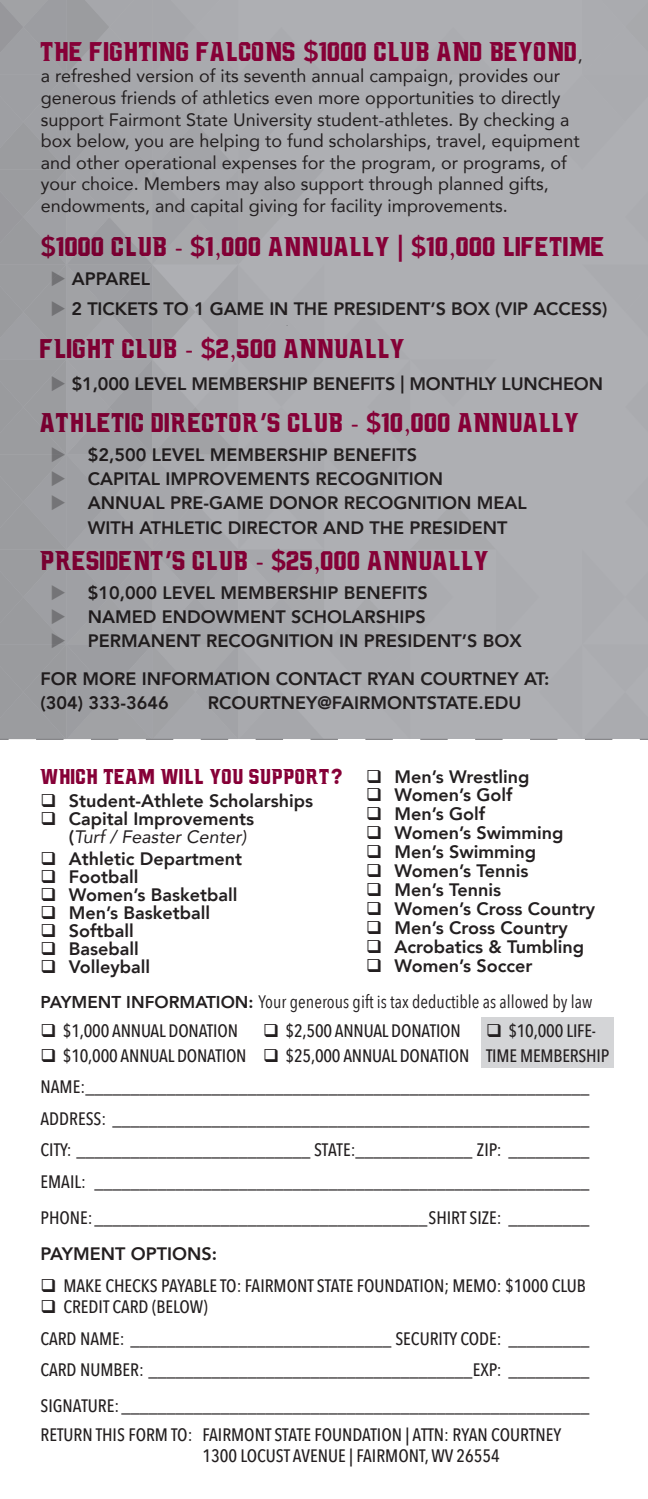
<style>
.page{position:relative;width:648px;height:1499px;background:#fff}
.page>*{position:absolute;margin:0;border:0;box-sizing:border-box;transform-origin:0 0}
.t1{font:27px "NCAA Michigan St Spartans";color:#860037}
.t2{font:21.38px "NCAA Michigan St Spartans";color:#860037}
.t3{font:500 18px "Avenir Next Condensed";color:#231f20}
.t4{font:800 18px "Avenir";color:#231f20}
.t5{font:18px/21.6px "Avenir";color:#231f20}
.t6{font:18px "Avenir Next Condensed";color:#231f20}
.t7{font:italic 18px "Avenir";color:#231f20}
.s1{font-family:"Avenir";font-weight:800}
.s2{font-family:"Avenir";font-size:18px;color:#231f20}
.s3{color:#808083}
.s4{font-family:"Avenir";font-weight:900}
.s5{font-weight:800;font-style:normal}
.s6{font-family:"Avenir";font-weight:800;font-size:17.1px}
</style>
<div class="page">
<div style="left:481px;top:1017px;width:133px;height:50px;background:#d4d5d7"></div>
<svg style="left:0;top:0;width:648px;height:740px"></svg>
<p class="t1" style="left:41px;top:42px;width:544px">THE FIGHTING FALCONS <span class="s1">$</span>1000 CLUB AND BEYOND<span class="s2">,</span></p>
<p class="t5" style="left:41px;top:65px;width:540px">a refreshed version of its seventh annual campaign, provides our generous friends of athletics even more opportunities to directly support Fairmont State University student-athletes. By checking a box below, you are helping to fund scholarships, travel, equipment and other operational expenses for the program, or programs, of your choice. Members may also support through planned gifts, endowments, and capital giving for facility improvements.</p>
<p class="t1" style="left:40px;top:237px;width:567px"><span class="s1">$</span>1000 CLUB - <span class="s1">$</span>1,000 ANNUALLY <span class="s1">| $</span>10,000 LIFETIME</p>
<p class="t4" style="left:51px;top:264px;width:101px"><span class="s3">◆</span> APPAREL</p>
<p class="t4" style="left:51px;top:295px;width:558px"><span class="s3">◆</span> 2 TICKETS TO 1 GAME IN THE PRESIDENT’S BOX (VIP ACCESS)</p>
<p class="t1" style="left:40px;top:338px;width:367px">FLIGHT CLUB - <span class="s1">$</span>2,500 ANNUALLY</p>
<p class="t4" style="left:51px;top:370px;width:554px"><span class="s3">◆</span> $1,000 LEVEL MEMBERSHIP BENEFITS | MONTHLY LUNCHEON</p>
<p class="t1" style="left:40px;top:413px;width:541px">ATHLETIC DIRECTOR<span class="s1">’</span>S CLUB - <span class="s1">$</span>10,000 ANNUALLY</p>
<p class="t4" style="left:51px;top:440px;width:368px"><span class="s3">◆</span> $2,500 LEVEL MEMBERSHIP BENEFITS</p>
<p class="t4" style="left:51px;top:465px;width:394px"><span class="s3">◆</span> CAPITAL IMPROVEMENTS RECOGNITION</p>
<p class="t4" style="left:51px;top:489px;width:478px"><span class="s3">◆</span> ANNUAL PRE-GAME DONOR RECOGNITION MEAL</p>
<p class="t4" style="left:88px;top:513px;width:421px">WITH ATHLETIC DIRECTOR AND THE PRESIDENT</p>
<p class="t1" style="left:40px;top:551px;width:451px">PRESIDENT<span class="s1">’</span>S CLUB - <span class="s1">$</span>25,000 ANNUALLY</p>
<p class="t4" style="left:51px;top:578px;width:379px"><span class="s3">◆</span> $10,000 LEVEL MEMBERSHIP BENEFITS</p>
<p class="t4" style="left:51px;top:602px;width:377px"><span class="s3">◆</span> NAMED ENDOWMENT SCHOLARSHIPS</p>
<p class="t4" style="left:51px;top:627px;width:473px"><span class="s3">◆</span> PERMANENT RECOGNITION IN PRESIDENT’S BOX</p>
<p class="t4" style="left:40px;top:665px;width:511px">FOR MORE INFORMATION CONTACT RYAN COURTNEY AT:</p>
<p class="t4" style="left:40px;top:689px;width:130px">(304) 333-3646</p>
<p class="t4" style="left:208px;top:689px;width:315px">RCOURTNEY@FAIRMONTSTATE.EDU</p>
<p class="t2" style="left:40px;top:768px;width:303px">WHICH TEAM WILL YOU SUPPORT<span class="s4">?</span></p>
<p class="t4" style="left:40px;top:786px;width:274px">❑ Student-Athlete Scholarships</p>
<p class="t4" style="left:40px;top:804px;width:215px">❑ Capital Improvements</p>
<p class="t7" style="left:69px;top:825px;width:179px"><span class="s5">(</span>Turf / Feaster Center)</p>
<p class="t4" style="left:40px;top:844px;width:203px">❑ Athletic Department</p>
<p class="t4" style="left:40px;top:862px;width:100px">❑ Football</p>
<p class="t4" style="left:40px;top:880px;width:199px">❑ Women’s Basketball</p>
<p class="t4" style="left:40px;top:898px;width:171px">❑ Men’s Basketball</p>
<p class="t4" style="left:40px;top:916px;width:95px">❑ Softball</p>
<p class="t4" style="left:40px;top:934px;width:100px">❑ Baseball</p>
<p class="t4" style="left:40px;top:952px;width:111px">❑ Volleyball</p>
<p class="t4" style="left:366px;top:762px;width:165px">❑ Men’s Wrestling</p>
<p class="t4" style="left:366px;top:781px;width:148px">❑ Women’s Golf</p>
<p class="t4" style="left:366px;top:800px;width:121px">❑ Men’s Golf</p>
<p class="t4" style="left:366px;top:819px;width:199px">❑ Women’s Swimming</p>
<p class="t4" style="left:366px;top:838px;width:172px">❑ Men’s Swimming</p>
<p class="t4" style="left:366px;top:857px;width:164px">❑ Women’s Tennis</p>
<p class="t4" style="left:366px;top:875px;width:137px">❑ Men’s Tennis</p>
<p class="t4" style="left:366px;top:894px;width:230px">❑ Women’s Cross Country</p>
<p class="t4" style="left:366px;top:913px;width:203px">❑ Men’s Cross Country</p>
<p class="t4" style="left:366px;top:932px;width:220px">❑ Acrobatics &amp; Tumbling</p>
<p class="t4" style="left:366px;top:951px;width:168px">❑ Women’s Soccer</p>
<p class="t6" style="left:40px;top:986px;width:553px"><span class="s6">PAYMENT INFORMATION:</span> Your generous gift is tax deductible as allowed by law</p>
<p class="t3" style="left:40px;top:1020px;width:199px">❑ $1,000 ANNUAL DONATION</p>
<p class="t3" style="left:263px;top:1020px;width:199px">❑ $2,500 ANNUAL DONATION</p>
<p class="t3" style="left:486px;top:1020px;width:111px">❑ $10,000 LIFE-</p>
<p class="t3" style="left:40px;top:1044px;width:570px">❑ $10,000 ANNUAL DONATION ❑ $25,000 ANNUAL DONATION TIME MEMBERSHIP</p>
<p class="t3" style="left:40px;top:1076px;width:550px">NAME:________________________________________________________</p>
<p class="t3" style="left:40px;top:1107px;width:550px">ADDRESS: _____________________________________________________</p>
<p class="t3" style="left:40px;top:1139px;width:550px">CITY: __________________________ STATE:_____________ ZIP: _________</p>
<p class="t3" style="left:40px;top:1170px;width:550px">EMAIL: _______________________________________________________</p>
<p class="t3" style="left:40px;top:1206px;width:550px">PHONE:_____________________________________SHIRT SIZE: _________</p>
<p class="t4" style="left:40px;top:1239px;width:178px">PAYMENT OPTIONS:</p>
<p class="t3" style="left:40px;top:1274px;width:547px">❑ MAKE CHECKS PAYABLE TO: FAIRMONT STATE FOUNDATION; MEMO: $1000 CLUB</p>
<p class="t3" style="left:40px;top:1296px;width:169px">❑ CREDIT CARD (BELOW)</p>
<p class="t3" style="left:40px;top:1327px;width:550px">CARD NAME: _____________________________ SECURITY CODE: _________</p>
<p class="t3" style="left:40px;top:1359px;width:550px">CARD NUMBER: ____________________________________EXP: _________</p>
<p class="t3" style="left:40px;top:1395px;width:550px">SIGNATURE: ____________________________________________________</p>
<p class="t3" style="left:40px;top:1423px;width:522px">RETURN THIS FORM TO: FAIRMONT STATE FOUNDATION | ATTN: RYAN COURTNEY</p>
<p class="t3" style="left:202px;top:1445px;width:299px">1300 LOCUST AVENUE | FAIRMONT, WV 26554</p>
</div>
